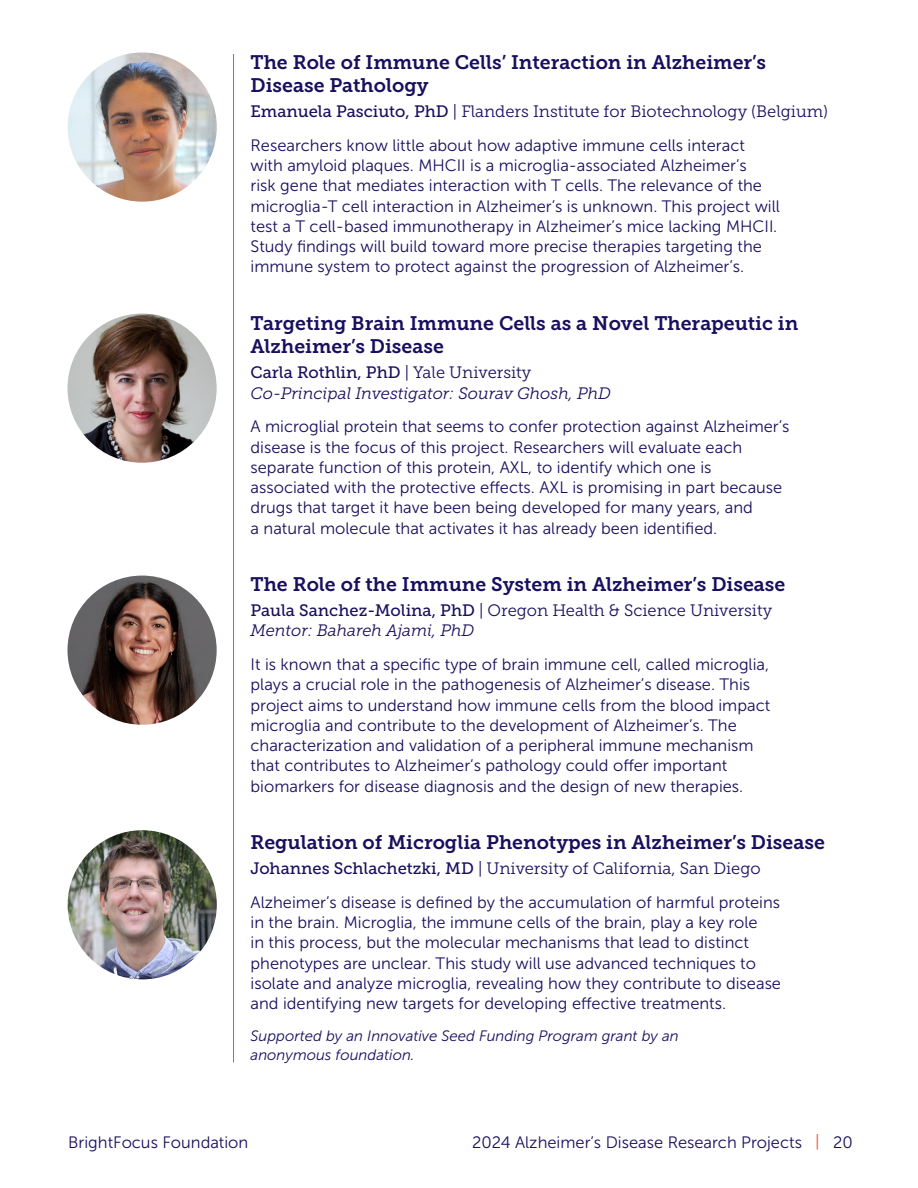
<style>
.page{position:relative;width:918px;height:1188px;background:#fff}
.page>*{position:absolute;margin:0;border:0;box-sizing:border-box;transform-origin:0 0}
._1_-_Project_Title_copy{font:19.5px/23.4px "Museo Slab 700";color:#180f5e}
._1_-_Project_Title{font:19.5px "Museo Slab 700";color:#180f5e}
._4_-_Project_Body_copy{font:16.5px/20.2px "Museo Sans 300";color:#180f5e}
._3_-_Project_Body_copy{font:16.5px/20.2px "Museo Sans 300";color:#180f5e}
._4_-_Project_Body{font:16.5px/20.2px "Museo Sans 300";color:#180f5e}
._2_-_Researcher_Name_copy{font:16.5px "Museo Slab 300";color:#180f5e}
._3_-_Mentor_copy{font:italic 16.5px "Museo Slab 300";color:#180f5e}
._2_-_Researcher_Name{font:16.5px "Museo Slab 300";color:#180f5e}
._2_-_Researcher_Name_copy-2{font:16.5px "Museo Slab 500";color:#180f5e}
._5_-_Italics__this_grant_is{font:italic 15px/19.8px "Museo Sans 300";color:#180f5e}
.s1{font-family:"Museo Slab 500"}
.s2{font-family:"Museo Slab 300"}
.s3{color:#f04e37}
</style>
<div class="page">
<hr style="left:233px;top:54px;width:1px;height:1008px;background:#f04e37">
<img style="left:68px;top:53px;width:149px;height:149px;border-radius:75px">
<img style="left:68px;top:314px;width:149px;height:149px;border-radius:75px">
<img style="left:68px;top:576px;width:149px;height:149px;border-radius:75px">
<img style="left:68px;top:830px;width:149px;height:149px;border-radius:75px">
<h3 class="_1_-_Project_Title_copy" style="left:251px;top:50px;width:517px">The Role of Immune Cells’ Interaction in Alzheimer’s<br>Disease Pathology</h3>
<h4 class="_2_-_Researcher_Name_copy" style="left:251px;top:102px;width:579px"><span class="s1">Emanuela Pasciuto, PhD</span> | Flanders Institute for Biotechnology (Belgium)</h4>
<p class="_3_-_Project_Body_copy" style="left:251px;top:135px;width:531px">Researchers know little about how adaptive immune cells interact with amyloid plaques. MHCII is a microglia-associated Alzheimer’s<br>risk gene that mediates interaction with T cells. The relevance of the microglia-T cell interaction in Alzheimer’s is unknown. This project will test a T cell-based immunotherapy in Alzheimer’s mice lacking MHCII.<br>Study findings will build toward more precise therapies targeting the immune system to protect against the progression of Alzheimer’s.</p>
<h3 class="_1_-_Project_Title_copy" style="left:251px;top:311px;width:549px">Targeting Brain Immune Cells as a Novel Therapeutic in<br>Alzheimer’s Disease</h3>
<h4 class="_2_-_Researcher_Name_copy-2" style="left:251px;top:363px;width:282px">Carla Rothlin, PhD <span class="s2">| Yale University</span></h4>
<h5 class="_3_-_Mentor_copy" style="left:251px;top:384px;width:362px">Co-Principal Investigator: Sourav Ghosh, PhD</h5>
<p class="_4_-_Project_Body_copy" style="left:251px;top:417px;width:541px">A microglial protein that seems to confer protection against Alzheimer’s disease is the focus of this project. Researchers will evaluate each separate function of this protein, AXL, to identify which one is associated with the protective effects. AXL is promising in part because drugs that target it have been being developed for many years, and<br>a natural molecule that activates it has already been identified.</p>
<h3 class="_1_-_Project_Title_copy" style="left:251px;top:572px;width:536px">The Role of the Immune System in Alzheimer’s Disease</h3>
<h4 class="_2_-_Researcher_Name_copy" style="left:251px;top:601px;width:523px"><span class="s1">Paula Sanchez-Molina, PhD</span> | Oregon Health &amp; Science University</h4>
<h5 class="_3_-_Mentor_copy" style="left:251px;top:622px;width:225px">Mentor: Bahareh Ajami, PhD</h5>
<p class="_4_-_Project_Body_copy" style="left:251px;top:655px;width:521px">It is known that a specific type of brain immune cell, called microglia, plays a crucial role in the pathogenesis of Alzheimer’s disease. This project aims to understand how immune cells from the blood impact microglia and contribute to the development of Alzheimer’s. The characterization and validation of a peripheral immune mechanism that contributes to Alzheimer’s pathology could offer important biomarkers for disease diagnosis and the design of new therapies.</p>
<h3 class="_1_-_Project_Title" style="left:251px;top:831px;width:576px">Regulation of Microglia Phenotypes in Alzheimer’s Disease</h3>
<h4 class="_2_-_Researcher_Name" style="left:251px;top:859px;width:512px"><span class="s1">Johannes Schlachetzki, MD</span> | University of California, San Diego</h4>
<p class="_4_-_Project_Body" style="left:251px;top:892px;width:532px">Alzheimer’s disease is defined by the accumulation of harmful proteins in the brain. Microglia, the immune cells of the brain, play a key role<br>in this process, but the molecular mechanisms that lead to distinct phenotypes are unclear. This study will use advanced techniques to isolate and analyze microglia, revealing how they contribute to disease and identifying new targets for developing effective treatments.</p>
<p class="_5_-_Italics__this_grant_is" style="left:251px;top:1026px;width:430px">Supported by an Innovative Seed Funding Program grant by an anonymous foundation.</p>
<p class="_3_-_Project_Body_copy" style="left:68px;top:1132px;width:182px">BrightFocus Foundation</p>
<p class="_3_-_Project_Body_copy" style="left:472px;top:1132px;width:382px">2024 Alzheimer’s Disease Research Projects <span class="s3">|</span> 20</p>
</div>
